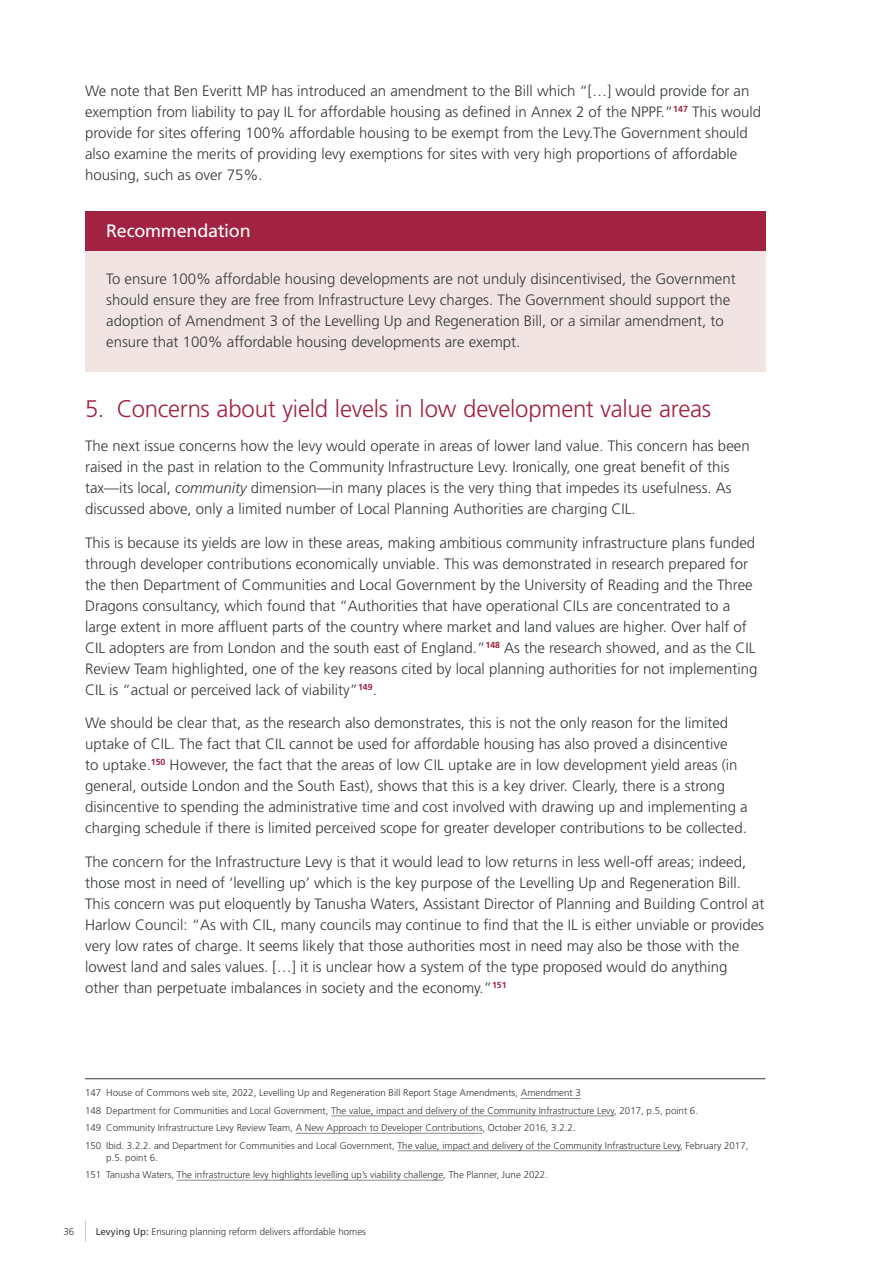
<style>
.page{position:relative;width:893px;height:1263px;background:#fff}
.page>*{position:absolute;margin:0;border:0;box-sizing:border-box;transform-origin:0 0}
.t1{font:300 24px "Frutiger LT Std";letter-spacing:-.01em;color:#a12241}
.t2{font:18px "Frutiger LT Std";letter-spacing:-.015em;color:#fff}
.t3{font:300 15px/21px "Frutiger LT Std";color:#34393b}
.t4{font:300 9.75px/17.4px "Frutiger LT Std";color:#34393b}
.s1{font-style:italic}
.s2{font-weight:400}
</style>
<div class="page">
<svg style="left:85px;top:1220px;width:1px;height:22px"></svg>
<hr style="left:85px;top:1078px;width:680px;height:1px;background:#34393b">
<hr style="left:521px;top:1098px;width:60px;height:1px;background:#8a898b">
<hr style="left:331px;top:1115px;width:283px;height:1px;background:#8a898b">
<hr style="left:296px;top:1133px;width:186px;height:1px;background:#8a898b">
<hr style="left:397px;top:1150px;width:283px;height:1px;background:#8a898b">
<hr style="left:177px;top:1180px;width:266px;height:1px;background:#8a898b">
<div style="left:85px;top:211px;width:680px;height:41px;background:#a12241"></div>
<div style="left:85px;top:251px;width:680px;height:121px;background:#f3e4e4"></div>
<p class="t3" style="left:85px;top:80px;width:678px">We note that Ben Everitt MP has introduced an amendment to the Bill which “[…] would provide for an exemption from liability to pay IL for affordable housing as defined in Annex 2 of the NPPF.”<sup>147</sup> This would provide for sites offering 100% affordable housing to be exempt from the Levy.The Government should also examine the merits of providing levy exemptions for sites with very high proportions of affordable housing, such as over 75%.</p>
<p class="t2" style="left:106px;top:220px;width:146px">Recommendation</p>
<p class="t3" style="left:106px;top:268px;width:631px">To ensure 100% affordable housing developments are not unduly disincentivised, the Government should ensure they are free from Infrastructure Levy charges. The Government should support the adoption of Amendment 3 of the Levelling Up and Regeneration Bill, or a similar amendment, to ensure that 100% affordable housing developments are exempt.</p>
<h1 class="t1" style="left:85px;top:395px;width:628px">5. Concerns about yield levels in low development value areas</h1>
<p class="t3" style="left:85px;top:435px;width:666px">The next issue concerns how the levy would operate in areas of lower land value. This concern has been raised in the past in relation to the Community Infrastructure Levy. Ironically, one great benefit of this tax—its local, <span class="s1">community</span> dimension—in many places is the very thing that impedes its usefulness. As discussed above, only a limited number of Local Planning Authorities are charging CIL.</p>
<p class="t3" style="left:85px;top:532px;width:674px">This is because its yields are low in these areas, making ambitious community infrastructure plans funded through developer contributions economically unviable. This was demonstrated in research prepared for the then Department of Communities and Local Government by the University of Reading and the Three Dragons consultancy, which found that “Authorities that have operational CILs are concentrated to a large extent in more affluent parts of the country where market and land values are higher. Over half of CIL adopters are from London and the south east of England.”<sup>148</sup> As the research showed, and as the CIL Review Team highlighted, one of the key reasons cited by local planning authorities for not implementing CIL is “actual or perceived lack of viability”<sup>149</sup>.</p>
<p class="t3" style="left:85px;top:713px;width:664px">We should be clear that, as the research also demonstrates, this is not the only reason for the limited uptake of CIL. The fact that CIL cannot be used for affordable housing has also proved a disincentive<br>to uptake.<sup>150</sup> However, the fact that the areas of low CIL uptake are in low development yield areas (in general, outside London and the South East), shows that this is a key driver. Clearly, there is a strong disincentive to spending the administrative time and cost involved with drawing up and implementing a charging schedule if there is limited perceived scope for greater developer contributions to be collected.</p>
<p class="t3" style="left:85px;top:852px;width:681px">The concern for the Infrastructure Levy is that it would lead to low returns in less well-off areas; indeed, those most in need of ‘levelling up’ which is the key purpose of the Levelling Up and Regeneration Bill.<br>This concern was put eloquently by Tanusha Waters, Assistant Director of Planning and Building Control at Harlow Council: “As with CIL, many councils may continue to find that the IL is either unviable or provides very low rates of charge. It seems likely that those authorities most in need may also be those with the lowest land and sales values. […] it is unclear how a system of the type proposed would do anything other than perpetuate imbalances in society and the economy.”<sup>151</sup></p>
<p class="t4" style="left:85px;top:1084px;width:665px">147 House of Commons web site, 2022, Levelling Up and Regeneration Bill Report Stage Amendments, Amendment 3<br>148 Department for Communities and Local Government, The value, impact and delivery of the Community Infrastructure Levy, 2017, p.5, point 6.<br>149 Community Infrastructure Levy Review Team, A New Approach to Developer Contributions, October 2016, 3.2.2.<br>150 Ibid. 3.2.2. and Department for Communities and Local Government, The value, impact and delivery of the Community Infrastructure Levy, February 2017,</p>
<p class="t4" style="left:85px;top:1148px;width:464px;text-indent:21px">p.5. point 6.<br>151 Tanusha Waters, The infrastructure levy highlights levelling up’s viability challenge, The Planner, June 2022.</p>
<p class="t4" style="left:64px;top:1223px;width:12px">36</p>
<p class="t4" style="left:96px;top:1222px;width:272px"><span class="s2">Levying Up:</span> Ensuring planning reform delivers affordable homes</p>
</div>
